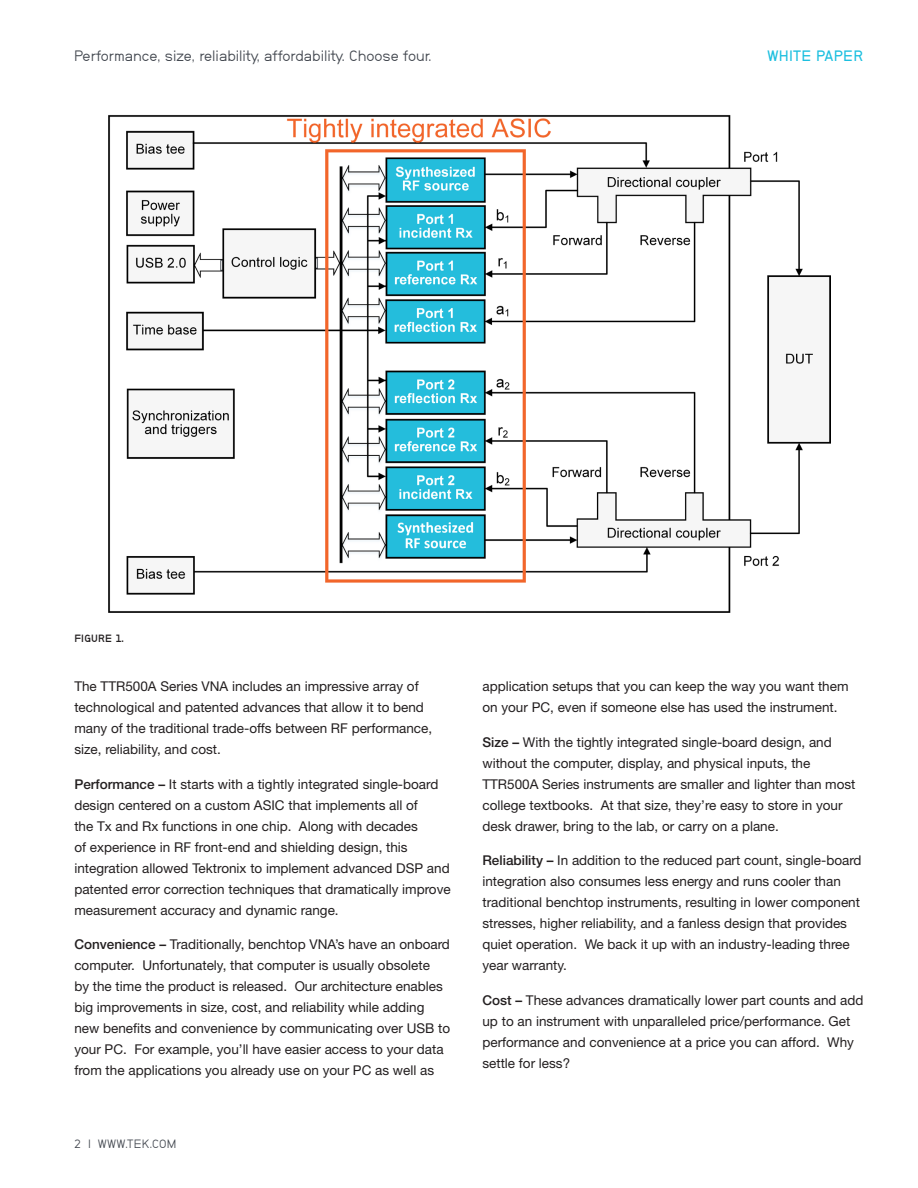
<style>
.page{position:relative;width:918px;height:1188px;background:#fff}
.page>*{position:absolute;margin:0;border:0;box-sizing:border-box;transform-origin:0 0}
.t1{font:15px "Neubau Grotesk Nor";color:#41464e}
.t2{font:15px "Neubau Grotesk Hal";letter-spacing:.02em;color:#1cbfdf}
.Body_-_regular{font:13.5px/21px "Helvetica Neue";color:#231f20}
.Footer_Left{font:12px "Neubau Grotesk Nor";letter-spacing:.025em;color:#41464e}
.t3{font:10.5px "Neubau Grotesk Fet";letter-spacing:.02em;color:#231f20}
.s1{font-weight:500}
</style>
<div class="page">
<img style="left:109px;top:115px;width:721px;height:497px">
<p class="t1" style="left:74px;top:47px;width:359px">Performance, size, reliability, affordability. Choose four.</p>
<p class="t2" style="left:767px;top:46px;width:97px">WHITE PAPER</p>
<p class="t3" style="left:74px;top:632px;width:51px">FIGURE 1.</p>
<p class="Body_-_regular" style="left:74px;top:676px;width:359px">The TTR500A Series VNA includes an impressive array of technological and patented advances that allow it to bend many of the traditional trade-offs between RF performance, size, reliability, and cost.</p>
<p class="Body_-_regular" style="left:74px;top:773px;width:378px"><span class="s1">Performance –</span> It starts with a tightly integrated single-board design centered on a custom ASIC that implements all of<br>the Tx and Rx functions in one chip. Along with decades<br>of experience in RF front-end and shielding design, this integration allowed Tektronix to implement advanced DSP and patented error correction techniques that dramatically improve measurement accuracy and dynamic range.</p>
<p class="Body_-_regular" style="left:74px;top:934px;width:377px"><span class="s1">Convenience –</span> Traditionally, benchtop VNA’s have an onboard computer. Unfortunately, that computer is usually obsolete<br>by the time the product is released. Our architecture enables big improvements in size, cost, and reliability while adding new benefits and convenience by communicating over USB to your PC. For example, you’ll have easier access to your data from the applications you already use on your PC as well as</p>
<p class="Footer_Left" style="left:74px;top:1137px;width:104px">2 | WWW.TEK.COM</p>
<p class="Body_-_regular" style="left:482px;top:676px;width:368px">application setups that you can keep the way you want them on your PC, even if someone else has used the instrument.</p>
<p class="Body_-_regular" style="left:482px;top:731px;width:375px"><span class="s1">Size –</span> With the tightly integrated single-board design, and without the computer, display, and physical inputs, the TTR500A Series instruments are smaller and lighter than most college textbooks. At that size, they’re easy to store in your desk drawer, bring to the lab, or carry on a plane.</p>
<p class="Body_-_regular" style="left:482px;top:850px;width:381px"><span class="s1">Reliability –</span> In addition to the reduced part count, single-board integration also consumes less energy and runs cooler than traditional benchtop instruments, resulting in lower component stresses, higher reliability, and a fanless design that provides quiet operation. We back it up with an industry-leading three year warranty.</p>
<p class="Body_-_regular" style="left:482px;top:989px;width:383px"><span class="s1">Cost –</span> These advances dramatically lower part counts and add up to an instrument with unparalleled price/performance. Get performance and convenience at a price you can afford. Why settle for less?</p>
</div>
